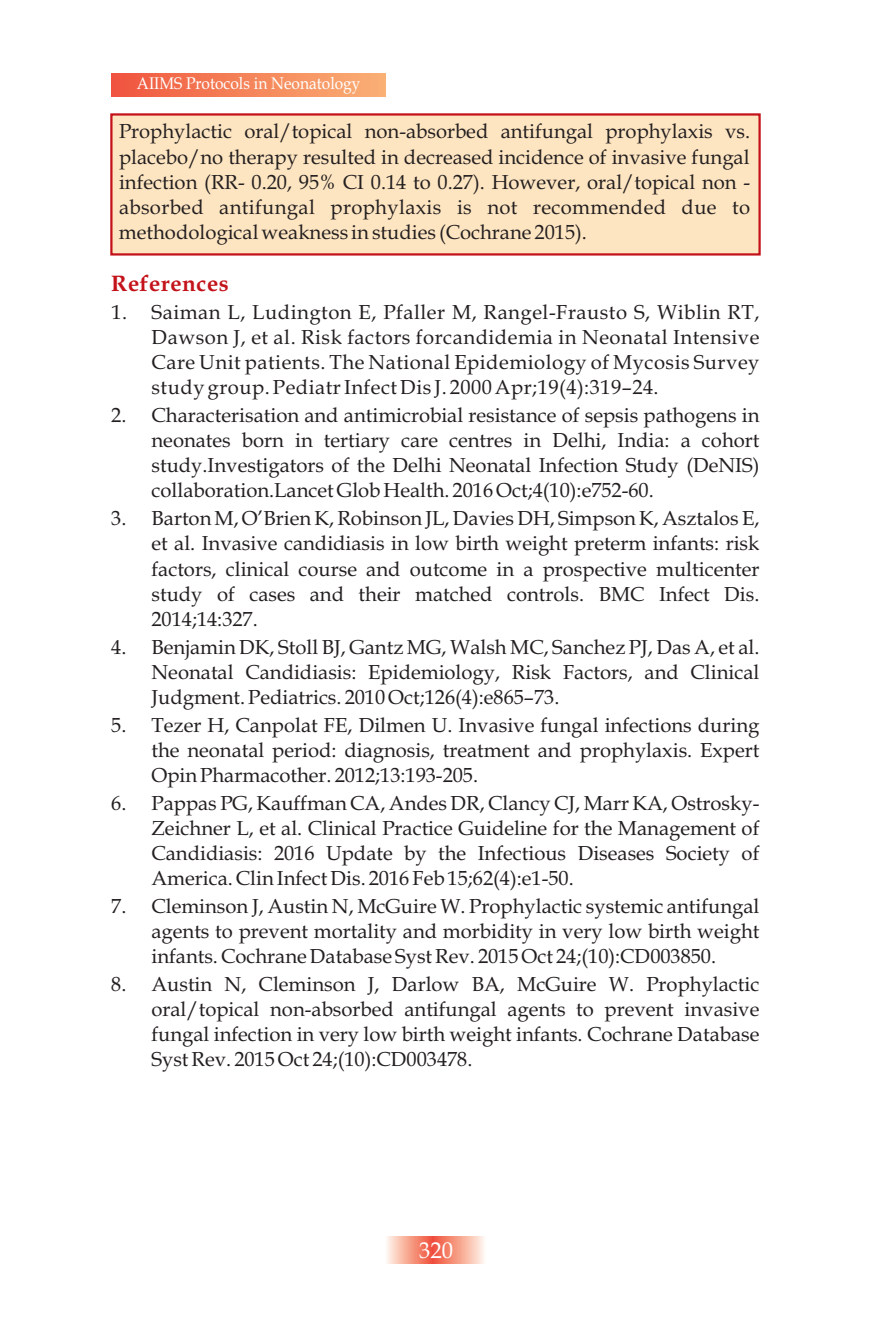
<style>
.page{position:relative;width:871px;height:1337px;background:#fff}
.page>*{position:absolute;margin:0;border:0;box-sizing:border-box;transform-origin:0 0}
.t1{font:700 22.5px "Book Antiqua";letter-spacing:.025em;color:#c4121a}
.t2{font:22.5px "Book Antiqua";color:#fff}
.t3{font:20.25px/25.2px "Book Antiqua";color:#231f20;text-align:justify}
.t4{font:16.88px "Book Antiqua";color:#fff;scale:.92 1}
</style>
<div class="page">
<div style="left:110px;top:113px;width:651px;height:143px;background:#fee5c1"></div>
<svg style="left:387px;top:1236px;width:97px;height:27px;background:#f6a18d"></svg>
<div style="left:111px;top:73px;width:275px;height:24px;background:linear-gradient(to right,#f0553e,#fab275)"></div>
<p class="t4" style="left:137px;top:77px;width:244px">AIIMS Protocols in Neonatology</p>
<p class="t3" style="left:119px;top:121px;width:633px">Prophylactic oral/topical non-absorbed antifungal prophylaxis vs. placebo/no therapy resulted in decreased incidence of invasive fungal infection (RR- 0.20, 95% CI 0.14 to 0.27). However, oral/topical non - absorbed antifungal prophylaxis is not recommended due to methodological weakness in studies (Cochrane 2015).</p>
<p class="t1" style="left:111px;top:274px;width:119px">References</p>
<p class="t3" style="left:151px;top:302px;width:609px;text-indent:-40px">1. Saiman L, Ludington E, Pfaller M, Rangel-Frausto S, Wiblin RT, Dawson J, et al. Risk factors forcandidemia in Neonatal Intensive Care Unit patients. The National Epidemiology of Mycosis Survey study group. Pediatr Infect Dis J. 2000 Apr;19(4):319–24.</p>
<p class="t3" style="left:151px;top:405px;width:609px;text-indent:-40px">2. Characterisation and antimicrobial resistance of sepsis pathogens in neonates born in tertiary care centres in Delhi, India: a cohort study.Investigators of the Delhi Neonatal Infection Study (DeNIS) collaboration.Lancet Glob Health. 2016 Oct;4(10):e752-60.</p>
<p class="t3" style="left:151px;top:508px;width:609px;text-indent:-40px">3. Barton M, O’Brien K, Robinson JL, Davies DH, Simpson K, Asztalos E, et al. Invasive candidiasis in low birth weight preterm infants: risk factors, clinical course and outcome in a prospective multicenter study of cases and their matched controls. BMC Infect Dis.<br>2014;14:327.</p>
<p class="t3" style="left:151px;top:636px;width:609px;text-indent:-40px">4. Benjamin DK, Stoll BJ, Gantz MG, Walsh MC, Sanchez PJ, Das A, et al.<br>Neonatal Candidiasis: Epidemiology, Risk Factors, and Clinical Judgment. Pediatrics. 2010 Oct;126(4):e865–73.</p>
<p class="t3" style="left:151px;top:714px;width:609px;text-indent:-40px">5. Tezer H, Canpolat FE, Dilmen U. Invasive fungal infections during the neonatal period: diagnosis, treatment and prophylaxis. Expert Opin Pharmacother. 2012;13:193-205.</p>
<p class="t3" style="left:151px;top:792px;width:609px;text-indent:-40px">6. Pappas PG, Kauffman CA, Andes DR, Clancy CJ, Marr KA, Ostrosky-Zeichner L, et al. Clinical Practice Guideline for the Management of Candidiasis: 2016 Update by the Infectious Diseases Society of America. Clin Infect Dis. 2016 Feb 15;62(4):e1-50.</p>
<p class="t3" style="left:151px;top:895px;width:609px;text-indent:-40px">7. Cleminson J, Austin N, McGuire W. Prophylactic systemic antifungal agents to prevent mortality and morbidity in very low birth weight infants. Cochrane Database Syst Rev. 2015 Oct 24;(10):CD003850.</p>
<p class="t3" style="left:151px;top:973px;width:609px;text-indent:-40px">8. Austin N, Cleminson J, Darlow BA, McGuire W. Prophylactic oral/topical non-absorbed antifungal agents to prevent invasive fungal infection in very low birth weight infants. Cochrane Database Syst Rev. 2015 Oct 24;(10):CD003478.</p>
<p class="t2" style="left:419px;top:1241px;width:35px">320</p>
</div>
